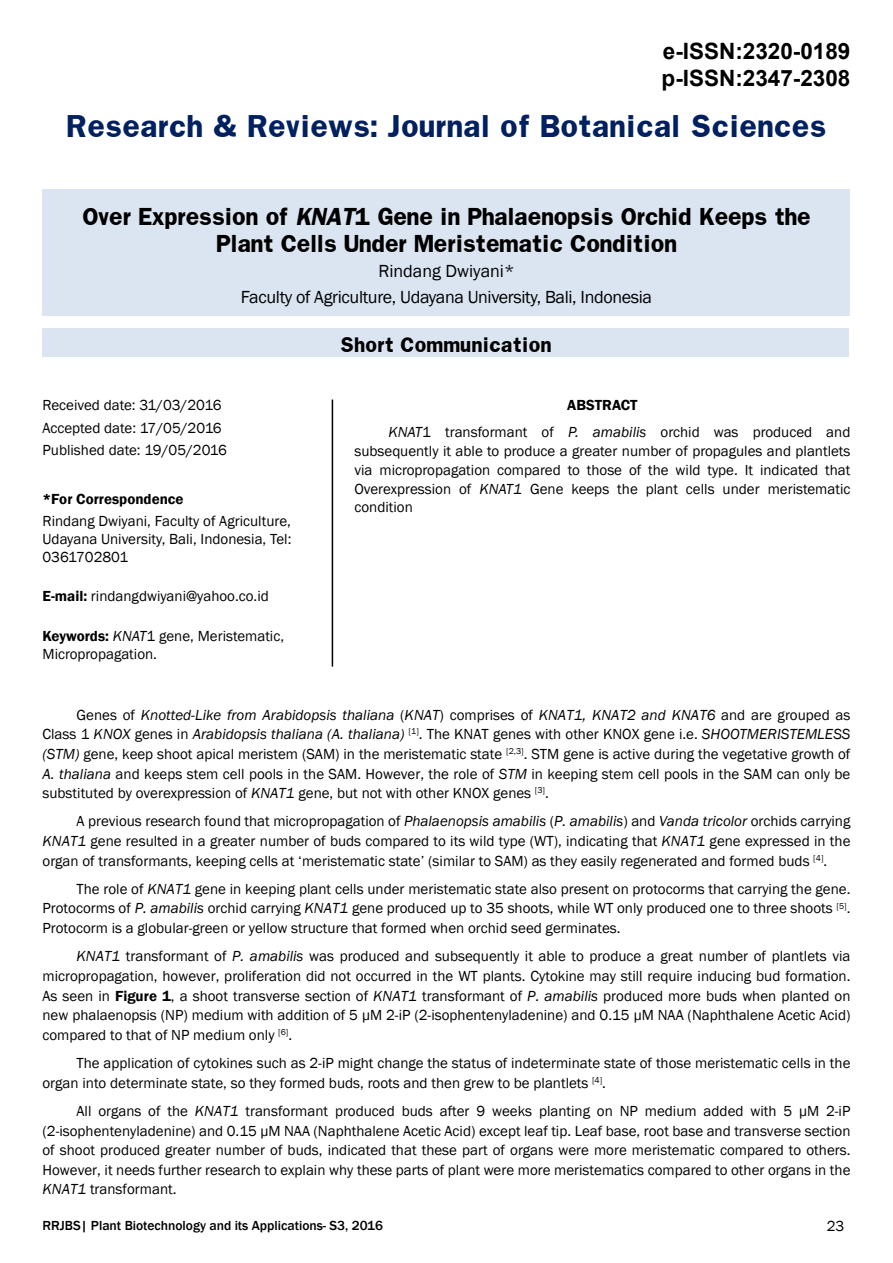
<style>
.page{position:relative;width:893px;height:1263px;background:#fff}
.page>*{position:absolute;margin:0;border:0;box-sizing:border-box;transform-origin:0 0}
.t1{font:700 27px "Franklin";color:#002060}
.t2{font:700 22.5px/27px "Arial";color:#000}
.t3{font:700 21px/27px "Franklin";letter-spacing:-.02em;color:#000;text-align:center}
.t4{font:18px/25.2px "Franklin Gothic";letter-spacing:-.02em;color:#000;text-align:center}
.t5{font:700 18px "Franklin";color:#000}
.t6{font:15px/19.6px "Franklin Gothic";color:#000;text-align:justify}
.t7{font:600 15px "Franklin Gothic";color:#000}
.t8{font:500 13.5px "Franklin Gothic";color:#000}
.s1{font-style:italic}
.s2{font-weight:600}
</style>
<div class="page">
<div style="left:43px;top:189px;width:807px;height:126px;background:#dbe5f1"></div>
<div style="left:43px;top:328px;width:806px;height:29px;background:#dbe5f1"></div>
<hr style="left:332px;top:399px;width:1px;height:267px;background:#000">
<h2 class="t2" style="left:662px;top:38px;width:190px">e-ISSN:2320-0189 p-ISSN:2347-2308</h2>
<h1 class="t1" style="left:67px;top:108px;width:761px">Research &amp; Reviews: Journal of Botanical Sciences</h1>
<h3 class="t3" style="left:82px;top:203px;width:730px">Over Expression of <span class="s1">KNAT</span>1 Gene in Phalaenopsis Orchid Keeps the<br>Plant Cells Under Meristematic Condition</h3>
<p class="t4" style="left:241px;top:259px;width:413px">Rindang Dwiyani*<br>Faculty of Agriculture, Udayana University, Bali, Indonesia</p>
<p class="t5" style="left:340px;top:332px;width:213px">Short Communication</p>
<p class="t6" style="left:43px;top:394px;width:186px;line-height:22.5px;text-align:left">Received date: 31/03/2016<br>Accepted date: 17/05/2016<br>Published date: 19/05/2016</p>
<p class="t7" style="left:43px;top:489px;width:143px">*For Correspondence</p>
<p class="t6" style="left:43px;top:512px;width:250px;line-height:18px">Rindang Dwiyani, Faculty of Agriculture, Udayana University, Bali, Indonesia, Tel:<br>0361702801</p>
<p class="t6" style="left:43px;top:587px;width:228px"><span class="s2">E-mail:</span> rindangdwiyani@yahoo.co.id</p>
<p class="t6" style="left:43px;top:627px;width:243px;line-height:18px"><span class="s2">Keywords:</span> <span class="s1">KNAT</span>1 gene, Meristematic,<br>Micropropagation.</p>
<p class="t6" style="left:388px;top:392px;width:463px;line-height:27.3px;text-indent:179px"><span class="s2">ABSTRACT<br></span><span class="s1">KNAT</span>1 transformant of <span class="s1">P. amabilis</span> orchid was produced and</p>
<p class="t6" style="left:354px;top:442px;width:498px;line-height:18.8px">subsequently it able to produce a greater number of propagules and plantlets via micropropagation compared to those of the wild type. It indicated that Overexpression of <span class="s1">KNAT1</span> Gene keeps the plant cells under meristematic condition</p>
<p class="t6" style="left:43px;top:705px;width:809px;text-indent:34px">Genes of <span class="s1">Knotted-Like from Arabidopsis thaliana</span> (<span class="s1">KNAT</span>) comprises of <span class="s1">KNAT1, KNAT2 and KNAT6</span> and are grouped as Class 1 <span class="s1">KNOX</span> genes in <span class="s1">Arabidopsis thaliana (A. thaliana)</span> <sup>[1]</sup>. The KNAT genes with other KNOX gene i.e. <span class="s1">SHOOTMERISTEMLESS (STM)</span> gene, keep shoot apical meristem (SAM) in the meristematic state <sup>[2,3]</sup>. STM gene is active during the vegetative growth of <span class="s1">A. thaliana</span> and keeps stem cell pools in the SAM. However, the role of <span class="s1">STM</span> in keeping stem cell pools in the SAM can only be substituted by overexpression of <span class="s1">KNAT1</span> gene, but not with other KNOX genes <sup>[3]</sup>.</p>
<p class="t6" style="left:43px;top:812px;width:809px;text-indent:34px">A previous research found that micropropagation of <span class="s1">Phalaenopsis amabilis</span> (<span class="s1">P. amabilis</span>) and <span class="s1">Vanda tricolor</span> orchids carrying <span class="s1">KNAT1</span> gene resulted in a greater number of buds compared to its wild type (WT), indicating that <span class="s1">KNAT1</span> gene expressed in the organ of transformants, keeping cells at ‘meristematic state’ (similar to SAM) as they easily regenerated and formed buds <sup>[4]</sup>.</p>
<p class="t6" style="left:43px;top:879px;width:809px;text-indent:34px">The role of <span class="s1">KNAT1</span> gene in keeping plant cells under meristematic state also present on protocorms that carrying the gene.<br>Protocorms of <span class="s1">P. amabilis</span> orchid carrying <span class="s1">KNAT1</span> gene produced up to 35 shoots, while WT only produced one to three shoots <sup>[5]</sup>.<br>Protocorm is a globular-green or yellow structure that formed when orchid seed germinates.</p>
<p class="t6" style="left:43px;top:947px;width:809px;text-indent:34px"><span class="s1">KNAT1</span> transformant of <span class="s1">P. amabilis</span> was produced and subsequently it able to produce a great number of plantlets via micropropagation, however, proliferation did not occurred in the WT plants. Cytokine may still require inducing bud formation.<br>As seen in <span class="s2">Figure 1</span>, a shoot transverse section of <span class="s1">KNAT1</span> transformant of <span class="s1">P. amabilis</span> produced more buds when planted on new phalaenopsis (NP) medium with addition of 5 µM 2-iP (2-isophentenyladenine) and 0.15 µM NAA (Naphthalene Acetic Acid) compared to that of NP medium only <sup>[6]</sup>.</p>
<p class="t6" style="left:43px;top:1053px;width:809px;text-indent:34px">The application of cytokines such as 2-iP might change the status of indeterminate state of those meristematic cells in the organ into determinate state, so they formed buds, roots and then grew to be plantlets <sup>[4]</sup>.</p>
<p class="t6" style="left:43px;top:1101px;width:809px;text-indent:34px">All organs of the <span class="s1">KNAT1</span> transformant produced buds after 9 weeks planting on NP medium added with 5 µM 2-iP (2-isophentenyladenine) and 0.15 µM NAA (Naphthalene Acetic Acid) except leaf tip. Leaf base, root base and transverse section of shoot produced greater number of buds, indicated that these part of organs were more meristematic compared to others.<br>However, it needs further research to explain why these parts of plant were more meristematics compared to other organs in the <span class="s1">KNAT1</span> transformant.</p>
<p class="t8" style="left:43px;top:1217px;width:342px">RRJBS| Plant Biotechnology and its Applications- S3, 2016</p>
<p class="t6" style="left:827px;top:1216px;width:19px">23</p>
</div>
